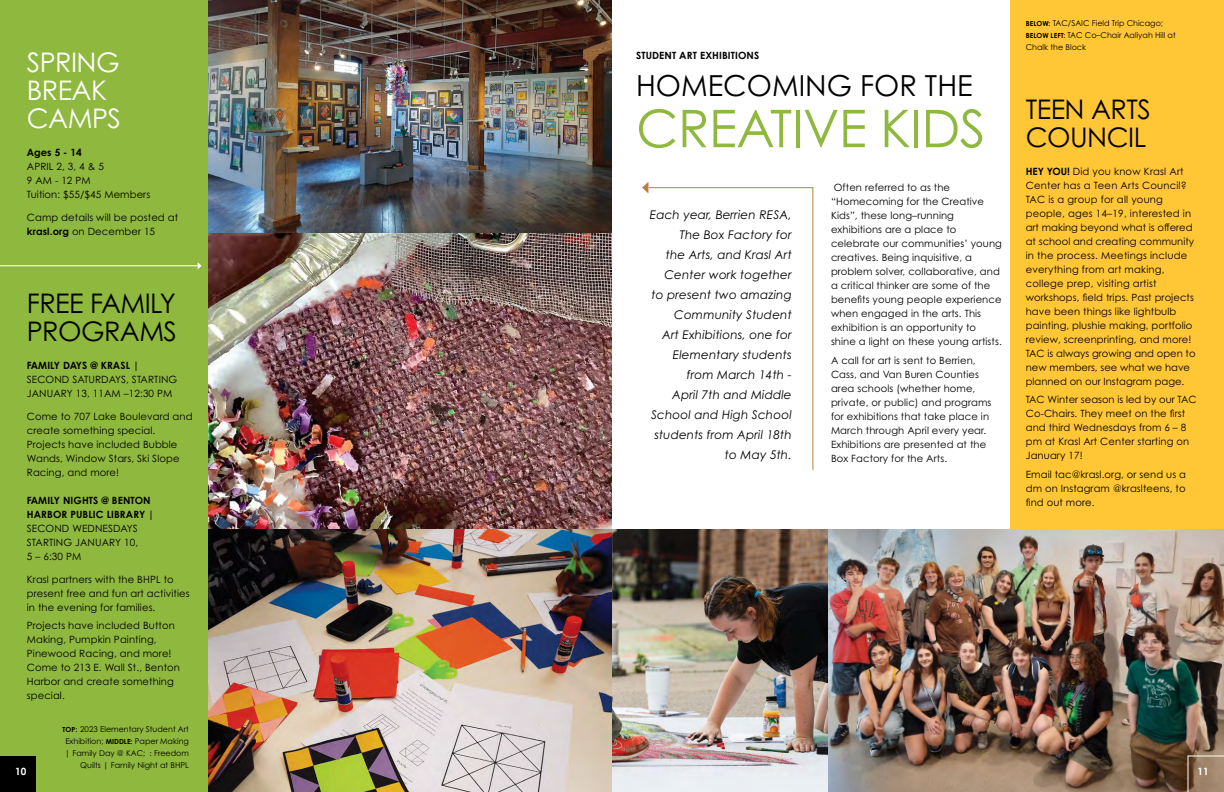
<style>
.page{position:relative;width:1224px;height:792px;background:#fff}
.page>*{position:absolute;margin:0;border:0;box-sizing:border-box;transform-origin:0 0}
.t1{font:52px "Century Gothic Pro";letter-spacing:-.01em;color:#8fb83e}
.t2{font:29px "Century Gothic Pro";color:#000}
.t3{font:27px/28px "Century Gothic Pro";letter-spacing:-.02em;color:#000}
.t4{font:27px/28px "Century Gothic Pro";letter-spacing:-.02em;color:#fff}
.t5{font:italic 12px/20px "Century Gothic Pro";letter-spacing:.01em;color:#000;text-align:right}
.t6{font:10px/14px "Century Gothic Pro";letter-spacing:.01em;color:#000}
.t7{font:700 10px/14px "Century Gothic Pro";letter-spacing:.01em;color:#000}
.t8{font:700 10px "Century Gothic Pro";color:#fff}
.t9{font:8px/12px "Century Gothic Pro";color:#000;text-align:right}
.s1{font-weight:700}
.s2{font-weight:700;font-size:7px}
</style>
<div class="page">
<img style="left:207px;top:233px;width:405px;height:302px">
<img style="left:208px;top:529px;width:620px;height:263px">
<div style="left:1011px;top:0;width:213px;height:538px;background:#ffc736"></div>
<img style="left:828px;top:529px;width:396px;height:263px">
<img style="left:207px;top:0;width:405px;height:233px">
<div style="left:0;top:0;width:207px;height:792px;background:#8fb83e"></div>
<div style="left:0;top:756px;width:36px;height:36px;background:#000"></div>
<svg style="left:648px;top:187px;width:165px;height:283px"></svg>
<svg style="left:642px;top:182px;width:6px;height:11px"></svg>
<hr style="left:0;top:266px;width:198px;height:1px;background:#fff">
<svg style="left:198px;top:262px;width:4px;height:7px"></svg>
<svg style="left:1188px;top:756px;width:36px;height:36px"></svg>
<h3 class="t4" style="left:27px;top:48px;width:96px">SPRING<br>BREAK<br>CAMPS</h3>
<p class="t7" style="left:27px;top:146px;width:56px">Ages 5 - 14</p>
<p class="t6" style="left:27px;top:160px;width:125px">APRIL 2, 3, 4 &amp; 5<br>9 AM - 12 PM<br>Tuition: $55/$45 Members</p>
<p class="t6" style="left:27px;top:211px;width:153px">Camp details will be posted at <span class="s1">krasl.org</span> on December 15</p>
<h3 class="t3" style="left:27px;top:289px;width:152px">FREE FAMILY<br>PROGRAMS</h3>
<p class="t7" style="left:27px;top:358px;width:114px">FAMILY DAYS @ KRASL |</p>
<p class="t6" style="left:27px;top:372px;width:152px">SECOND SATURDAYS, STARTING<br>JANUARY 13, 11AM –12:30 PM</p>
<p class="t6" style="left:27px;top:409px;width:167px">Come to 707 Lake Boulevard and create something special.<br>Projects have included Bubble<br>Wands, Window Stars, Ski Slope<br>Racing, and more!</p>
<p class="t7" style="left:27px;top:493px;width:129px">FAMILY NIGHTS @ BENTON<br>HARBOR PUBLIC LIBRARY |</p>
<p class="t6" style="left:27px;top:521px;width:113px;text-align:justify">SECOND WEDNESDAYS STARTING JANUARY 10, 5 – 6:30 PM</p>
<p class="t6" style="left:27px;top:572px;width:164px">Krasl partners with the BHPL to present free and fun art activities in the evening for families.</p>
<p class="t6" style="left:27px;top:619px;width:155px">Projects have included Button<br>Making, Pumpkin Painting,<br>Pinewood Racing, and more!<br>Come to 213 E. Wall St., Benton<br>Harbor and create something special.</p>
<p class="t9" style="left:63px;top:723px;width:128px"><span class="s2">TOP:</span> 2023 Elementary Student Art<br>Exhibition; <span class="s2">MIDDLE:</span> Paper Making | Family Day @ KAC; <span class="s2">:</span> Freedom<br>Quilts | Family Night at BHPL</p>
<p class="t8" style="left:15px;top:765px;width:13px">10</p>
<p class="t7" style="left:636px;top:48px;width:125px">STUDENT ART EXHIBITIONS</p>
<h2 class="t2" style="left:636px;top:68px;width:338px">HOMECOMING FOR THE</h2>
<h1 class="t1" style="left:636px;top:97px;width:351px">CREATIVE KIDS</h1>
<p class="t5" style="left:650px;top:205px;width:143px">Each year, Berrien RESA,<br>The Box Factory for<br>the Arts, and Krasl Art<br>Center work together to present two amazing<br>Community Student<br>Art Exhibitions, one for<br>Elementary students from March 14th -<br>April 7th and Middle<br>School and High School students from April 18th to May 5th.</p>
<p class="t6" style="left:831px;top:181px;width:173px">Often referred to as the “Homecoming for the Creative<br>Kids”, these long–running exhibitions are a place to celebrate our communities’ young creatives. Being inquisitive, a problem solver, collaborative, and a critical thinker are some of the benefits young people experience when engaged in the arts. This exhibition is an opportunity to shine a light on these young artists.</p>
<p class="t6" style="left:831px;top:353px;width:162px">A call for art is sent to Berrien,<br>Cass, and Van Buren Counties area schools (whether home, private, or public) and programs for exhibitions that take place in<br>March through April every year.<br>Exhibitions are presented at the<br>Box Factory for the Arts.</p>
<p class="t9" style="left:1026px;top:17px;width:151px;text-align:left"><span class="s2">BELOW:</span> TAC/SAIC Field Trip Chicago;<br><span class="s2">BELOW LEFT:</span> TAC Co–Chair Aaliyah Hill at<br>Chalk the Block</p>
<h3 class="t3" style="left:1026px;top:95px;width:127px">TEEN ARTS<br>COUNCIL</h3>
<p class="t6" style="left:1026px;top:164px;width:171px"><span class="s1">HEY YOU!</span> Did you know Krasl Art<br>Center has a Teen Arts Council?<br>TAC is a group for all young people, ages 14–19, interested in art making beyond what is offered at school and creating community in the process. Meetings include everything from art making, college prep, visiting artist workshops, field trips. Past projects have been things like lightbulb painting, plushie making, portfolio review, screenprinting, and more!<br>TAC is always growing and open to new members, see what we have planned on our Instagram page.</p>
<p class="t6" style="left:1026px;top:393px;width:172px">TAC Winter season is led by our TAC<br>Co-Chairs. They meet on the first and third Wednesdays from 6 – 8 pm at Krasl Art Center starting on<br>January 17!</p>
<p class="t6" style="left:1026px;top:467px;width:162px;text-align:justify">Email tac@krasl.org, or send us a dm on Instagram @kraslteens, to find out more.</p>
<p class="t8" style="left:1198px;top:765px;width:13px">11</p>
</div>
